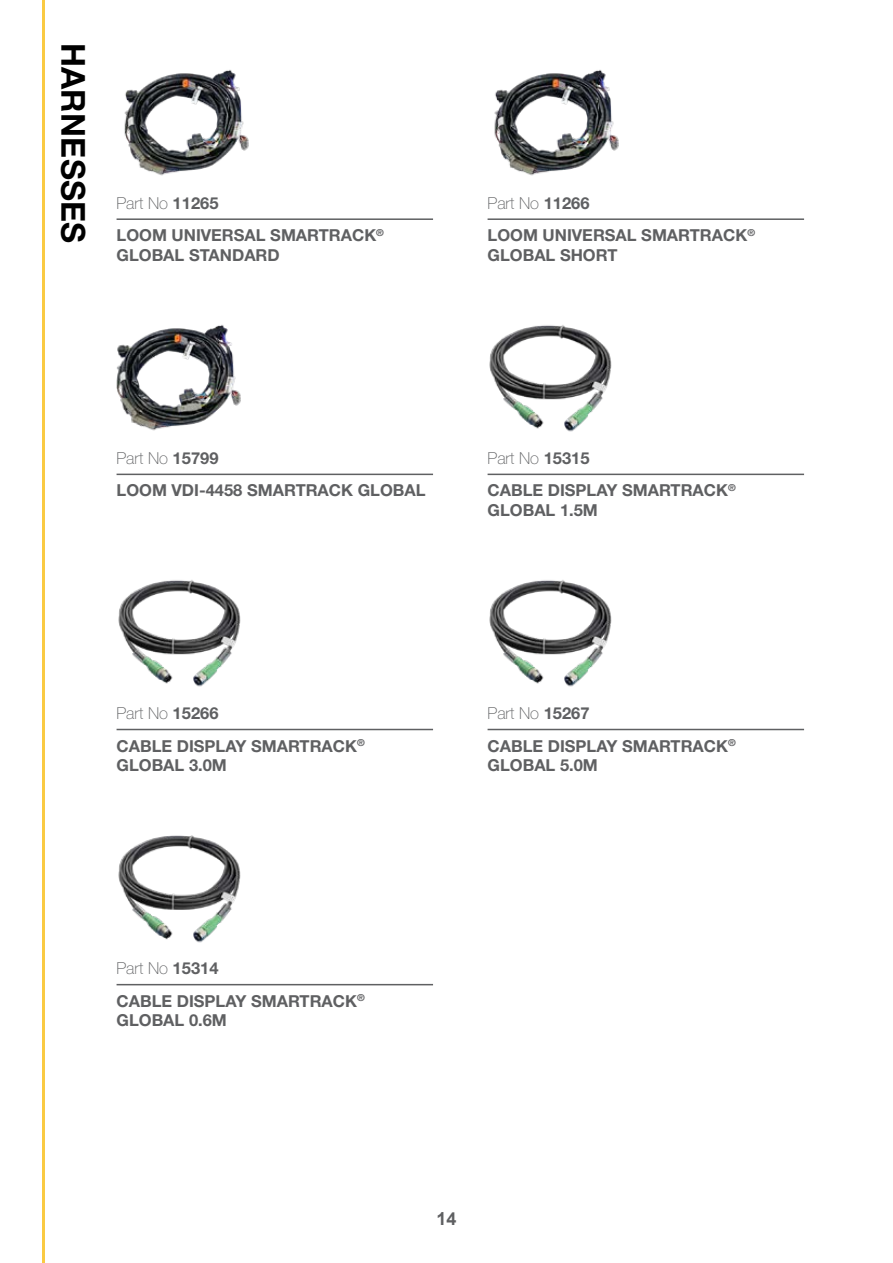
<style>
.page{position:relative;width:893px;height:1263px;background:#fff}
.page>*{position:absolute;margin:0;border:0;box-sizing:border-box;transform-origin:0 0}
.t1{font:700 33px "Helvetica Neue LT Std";letter-spacing:.01em;color:#000}
.t2{font:700 18px "Arial";color:#5f6062}
.t3{font:700 16.5px/32.5px "Helvetica Neue LT Std";color:#5f6062}
.s1{font-weight:100}
</style>
<div class="page">
<hr style="left:43px;top:0;width:2px;height:1263px;background:#faca42">
<hr style="left:117px;top:218px;width:316px;height:2px;background:#5f6062">
<img style="left:124px;top:70px;width:125px;height:106px">
<hr style="left:488px;top:218px;width:316px;height:2px;background:#5f6062">
<img style="left:494px;top:70px;width:125px;height:106px">
<hr style="left:117px;top:474px;width:316px;height:1px;background:#5f6062">
<img style="left:117px;top:325px;width:124px;height:106px">
<hr style="left:488px;top:474px;width:316px;height:1px;background:#5f6062">
<img style="left:489px;top:325px;width:123px;height:107px">
<hr style="left:117px;top:729px;width:316px;height:1px;background:#5f6062">
<img style="left:118px;top:580px;width:123px;height:107px">
<hr style="left:488px;top:729px;width:316px;height:1px;background:#5f6062">
<img style="left:489px;top:580px;width:123px;height:107px">
<hr style="left:117px;top:984px;width:316px;height:1px;background:#5f6062">
<img style="left:118px;top:835px;width:123px;height:108px">
<h1 class="t1" style="left:94px;top:43px;width:202px;rotate:90deg">HARNESSES</h1>
<p class="t3" style="left:117px;top:186px;width:269px"><span class="s1">Part No</span> 11265<br>LOOM UNIVERSAL SMARTRACK<sup>®</sup></p>
<p class="t3" style="left:117px;top:238px;width:165px">GLOBAL STANDARD</p>
<p class="t3" style="left:488px;top:186px;width:269px"><span class="s1">Part No</span> 11266<br>LOOM UNIVERSAL SMARTRACK<sup>®</sup></p>
<p class="t3" style="left:488px;top:238px;width:131px">GLOBAL SHORT</p>
<p class="t3" style="left:117px;top:441px;width:310px"><span class="s1">Part No</span> 15799<br>LOOM VDI-4458 SMARTRACK GLOBAL</p>
<p class="t3" style="left:488px;top:441px;width:250px"><span class="s1">Part No</span> 15315<br>CABLE DISPLAY SMARTRACK<sup>®</sup></p>
<p class="t3" style="left:488px;top:494px;width:112px">GLOBAL 1.5M</p>
<p class="t3" style="left:117px;top:696px;width:250px"><span class="s1">Part No</span> 15266<br>CABLE DISPLAY SMARTRACK<sup>®</sup></p>
<p class="t3" style="left:117px;top:749px;width:112px">GLOBAL 3.0M</p>
<p class="t3" style="left:488px;top:696px;width:250px"><span class="s1">Part No</span> 15267<br>CABLE DISPLAY SMARTRACK<sup>®</sup></p>
<p class="t3" style="left:488px;top:749px;width:112px">GLOBAL 5.0M</p>
<p class="t3" style="left:117px;top:951px;width:250px"><span class="s1">Part No</span> 15314<br>CABLE DISPLAY SMARTRACK<sup>®</sup></p>
<p class="t3" style="left:117px;top:1004px;width:112px">GLOBAL 0.6M</p>
<p class="t2" style="left:436px;top:1206px;width:22px">14</p>
</div>
